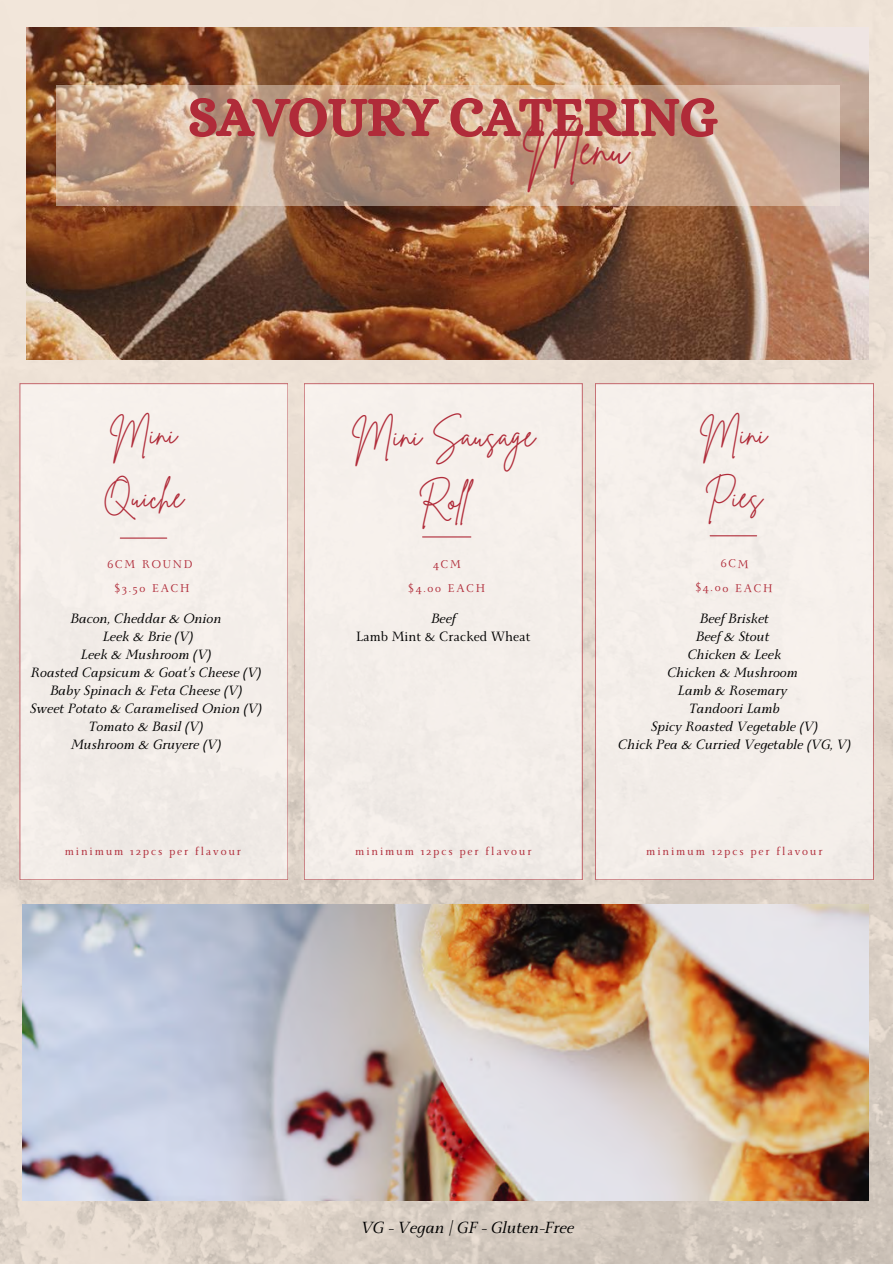
<style>
.page{position:relative;width:893px;height:1264px;background:#fff}
.page>*{position:absolute;margin:0;border:0;box-sizing:border-box;transform-origin:0 0}
.t1{font:54.15px "CA Generated";color:#b02b39}
.t2{font:46.65px "Brittany Signature";color:#b02b39}
.t3{font:32.85px/65.2px "Brittany Signature";color:#b02b39;text-align:center}
.t4{font:31.65px/63px "Brittany Signature";color:#b02b39}
.t5{font:italic 18px "Monterchi Serif";color:#000}
.t6{font:italic 15px/18px "Monterchi Serif";color:#000;text-align:center}
.t7{font:15px "Monterchi Serif";color:#000}
.t8{font:12.6px/24.2px "Monterchi Serif";letter-spacing:.145em;color:#b02b39;text-align:center}
</style>
<div class="page">
<img style="left:0;top:0;width:892px;height:1263px">
<div style="left:20px;top:383px;width:268px;height:496px;background:#f4efea"></div>
<hr style="left:120px;top:537px;width:47px;height:1px;background:#b02b39">
<div style="left:304px;top:383px;width:278px;height:496px;background:#f5efea"></div>
<hr style="left:422px;top:536px;width:49px;height:1px;background:#b02b39">
<div style="left:595px;top:383px;width:278px;height:496px;background:#f5efea"></div>
<hr style="left:710px;top:535px;width:46px;height:1px;background:#b02b39">
<img style="left:27px;top:27px;width:841px;height:332px">
<svg style="left:56px;top:85px;width:783px;height:120px;background:#c7a58c"></svg>
<img style="left:22px;top:904px;width:846px;height:296px">
<h1 class="t1" style="left:188px;top:85px;width:530px">SAVOURY CATERING</h1>
<h2 class="t2" style="left:522px;top:117px;width:108px">Menu</h2>
<h3 class="t4" style="left:103px;top:402px;width:82px">Mini<br>Quiche</h3>
<p class="t8" style="left:107px;top:553px;width:86px">6CM ROUND $3.50 EACH</p>
<p class="t6" style="left:30px;top:612px;width:233px">Bacon, Cheddar &amp; Onion<br>Leek &amp; Brie (V)<br>Leek &amp; Mushroom (V)<br>Roasted Capsicum &amp; Goat’s Cheese (V)<br>Baby Spinach &amp; Feta Cheese (V)<br>Sweet Potato &amp; Caramelised Onion (V)<br>Tomato &amp; Basil (V)<br>Mushroom &amp; Gruyere (V)</p>
<h3 class="t3" style="left:352px;top:403px;width:185px">Mini Sausage<br>Rol</h3>
<p class="t8" style="left:408px;top:553px;width:78px">4CM<br>$4.00 EACH</p>
<p class="t6" style="left:431px;top:611px;width:26px">Beef</p>
<p class="t7" style="left:356px;top:628px;width:176px">Lamb Mint &amp; Cracked Wheat</p>
<h3 class="t4" style="left:699px;top:403px;width:69px">Mini<br>Pies</h3>
<p class="t8" style="left:696px;top:553px;width:78px;rotate:1deg">6CM<br>$4.00 EACH</p>
<p class="t6" style="left:618px;top:611px;width:234px">Beef Brisket<br>Beef &amp; Stout<br>Chicken &amp; Leek<br>Chicken &amp; Mushroom<br>Lamb &amp; Rosemary<br>Tandoori Lamb<br>Spicy Roasted Vegetable (V)<br>Chick Pea &amp; Curried Vegetable (VG, V)</p>
<p class="t8" style="left:65px;top:841px;width:178px">minimum 12pcs per flavour</p>
<p class="t8" style="left:355px;top:841px;width:178px">minimum 12pcs per flavour</p>
<p class="t8" style="left:646px;top:841px;width:178px">minimum 12pcs per flavour</p>
<p class="t5" style="left:361px;top:1218px;width:215px">VG - Vegan | GF - Gluten-Free</p>
</div>
